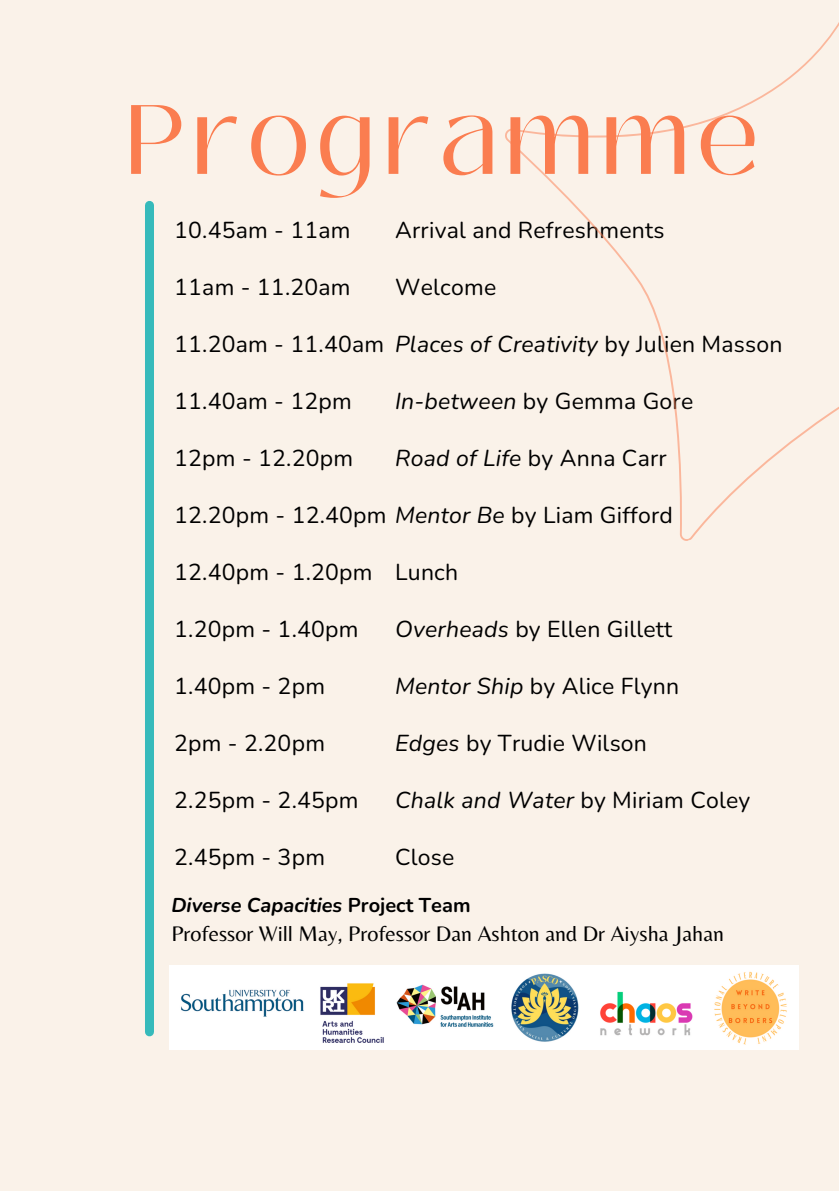
<style>
.page{position:relative;width:839px;height:1191px;background:#fff}
.page>*{position:absolute;margin:0;border:0;box-sizing:border-box;transform-origin:0 0}
.t1{font:98px "Black Mango";letter-spacing:.07em;color:#fa7d50}
.t2{font:23px "Nunito";letter-spacing:.01em;color:#000}
.t3{font:italic 23px "Nunito";letter-spacing:.01em;color:#000}
.t4{font:22px "Belleza";color:#000}
.t5{font:italic 700 20px "Nunito";color:#000}
.s1{font-style:normal}
.s2{font-style:italic}
</style>
<div class="page">
<div style="left:0;top:0;width:838px;height:1191px;background:#faf2e9"></div>
<div style="left:145px;top:205px;width:9px;height:827px;background:#36babb"></div>
<svg style="left:505px;top:24px;width:333px;height:517px"></svg>
<img style="left:170px;top:966px;width:628px;height:84px">
<p class="t1" style="left:125px;top:66px;width:635px">Programme</p>
<h1 class="t2" style="left:395px;top:214px;width:271px">Arrival and Refreshments</h1>
<p class="t2" style="left:174px;top:214px;width:178px">10.45am - 11am</p>
<p class="t2" style="left:174px;top:271px;width:178px">11am - 11.20am</p>
<p class="t2" style="left:395px;top:271px;width:103px">Welcome</p>
<p class="t3" style="left:395px;top:328px;width:389px">Places of Creativity <span class="s1">by Julien Masson</span></p>
<p class="t2" style="left:395px;top:385px;width:299px"><span class="s2">In-between</span> by Gemma Gore</p>
<p class="t3" style="left:395px;top:442px;width:273px">Road of Life <span class="s1">by Anna Carr</span></p>
<p class="t2" style="left:174px;top:499px;width:500px">12.20pm - 12.40pm <span class="s2">Mentor Be</span> by Liam Gifford</p>
<p class="t2" style="left:395px;top:556px;width:65px">Lunch</p>
<p class="t2" style="left:174px;top:328px;width:211px">11.20am - 11.40am</p>
<p class="t2" style="left:174px;top:385px;width:179px">11.40am - 12pm</p>
<p class="t2" style="left:174px;top:442px;width:180px">12pm - 12.20pm</p>
<p class="t2" style="left:174px;top:556px;width:200px">12.40pm - 1.20pm</p>
<p class="t2" style="left:174px;top:613px;width:186px">1.20pm - 1.40pm</p>
<p class="t2" style="left:174px;top:670px;width:152px">1.40pm - 2pm</p>
<p class="t2" style="left:174px;top:727px;width:152px">2pm - 2.20pm</p>
<p class="t2" style="left:174px;top:784px;width:186px">2.25pm - 2.45pm</p>
<p class="t2" style="left:174px;top:841px;width:152px">2.45pm - 3pm</p>
<p class="t5" style="left:171px;top:892px;width:301px">Diverse Capacities <span class="s1">Project Team</span></p>
<p class="t4" style="left:171px;top:920px;width:554px">Professor Will May, Professor Dan Ashton and Dr Aiysha Jahan</p>
<p class="t2" style="left:395px;top:613px;width:278px"><span class="s2">Overheads</span> by Ellen Gillett</p>
<p class="t2" style="left:395px;top:670px;width:285px"><span class="s2">Mentor Ship</span> by Alice Flynn</p>
<p class="t2" style="left:395px;top:727px;width:253px"><span class="s2">Edges</span> by Trudie Wilson</p>
<p class="t3" style="left:395px;top:784px;width:357px">Chalk and Water <span class="s1">by Miriam Coley</span></p>
<p class="t2" style="left:395px;top:841px;width:61px">Close</p>
</div>
